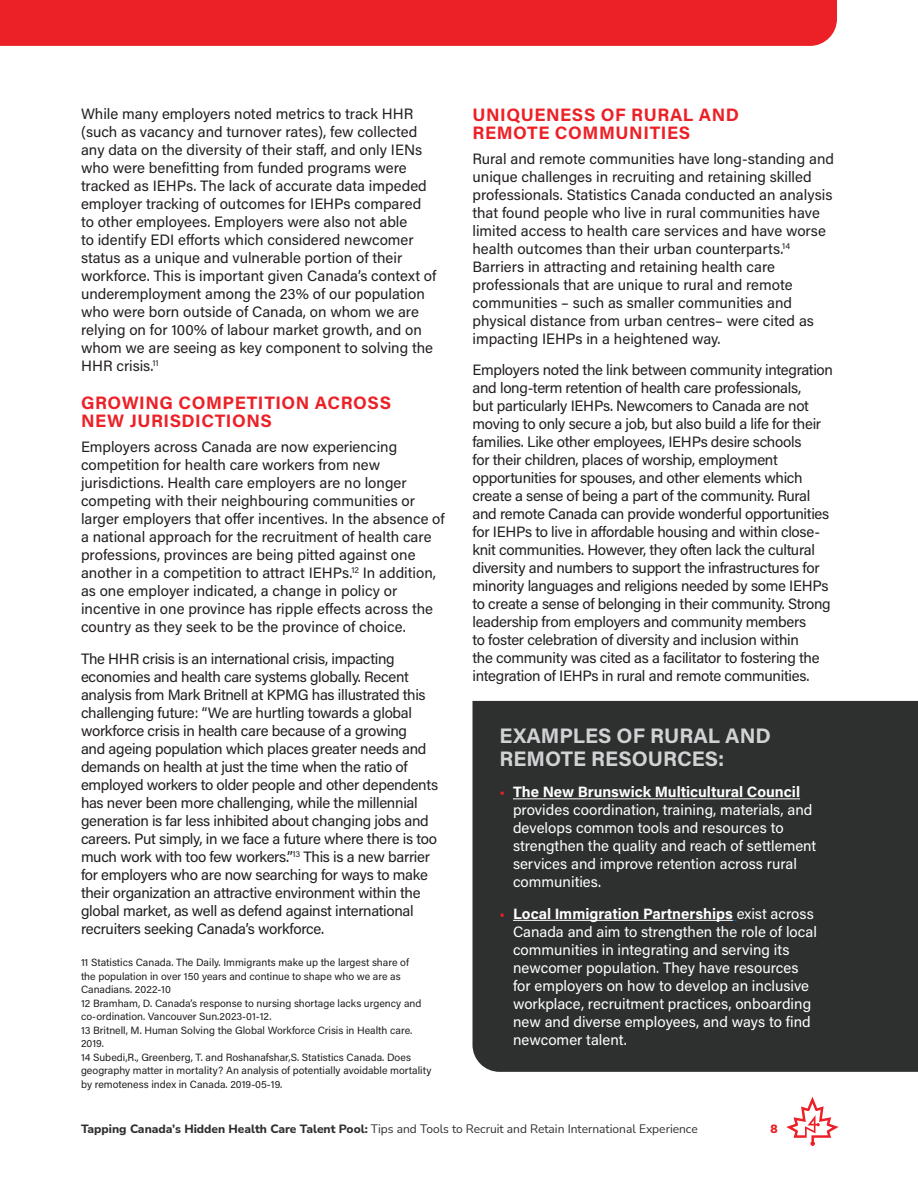
<style>
.page{position:relative;width:918px;height:1188px;background:#fff}
.page>*{position:absolute;margin:0;border:0;box-sizing:border-box;transform-origin:0 0}
.sidebar_-_title{font:700 21px/22.5px "Acumin Pro";color:#d1d2d4}
.t1{font:700 18px/18px "Acumin Pro";letter-spacing:.03em;color:#ec2127}
.body{font:15px/18px "Acumin Pro";letter-spacing:-.01em;color:#231f20}
.t2{font:15px/18px "Acumin Pro";color:#fff}
.t3{font:12px "Nunito Sans";color:#2e2f2f}
.t4{font:900 12px "Nunito Sans";color:#ec2127}
.footnote{font:10.5px/13.5px "Acumin Pro";color:#231f20}
.s1{color:#ec2127}
.s2{font-weight:700}
.s3{font-weight:800}
</style>
<div class="page">
<div style="left:0;top:0;width:837px;height:46px;background:#ec2127"></div>
<svg style="left:786px;top:1097px;width:53px;height:49px"></svg>
<div style="left:472px;top:701px;width:446px;height:371px;background:#2e2f2f"></div>
<hr style="left:513px;top:798px;width:287px;height:1px;background:#fff">
<hr style="left:513px;top:920px;width:220px;height:1px;background:#fff">
<p class="body" style="left:81px;top:104px;width:357px">While many employers noted metrics to track HHR (such as vacancy and turnover rates), few collected any data on the diversity of their staff, and only IENs who were benefitting from funded programs were tracked as IEHPs. The lack of accurate data impeded employer tracking of outcomes for IEHPs compared to other employees. Employers were also not able<br>to identify EDI efforts which considered newcomer status as a unique and vulnerable portion of their workforce. This is important given Canada’s context of underemployment among the 23% of our population who were born outside of Canada, on whom we are relying on for 100% of labour market growth, and on whom we are seeing as key component to solving the HHR crisis.<sup>11</sup></p>
<p class="t1" style="left:81px;top:393px;width:312px">GROWING COMPETITION ACROSS<br>NEW JURISDICTIONS</p>
<p class="body" style="left:81px;top:437px;width:365px">Employers across Canada are now experiencing competition for health care workers from new jurisdictions. Health care employers are no longer competing with their neighbouring communities or larger employers that offer incentives. In the absence of a national approach for the recruitment of health care professions, provinces are being pitted against one another in a competition to attract IEHPs.<sup>12</sup> In addition, as one employer indicated, a change in policy or incentive in one province has ripple effects across the country as they seek to be the province of choice.</p>
<p class="body" style="left:81px;top:649px;width:359px">The HHR crisis is an international crisis, impacting economies and health care systems globally. Recent analysis from Mark Britnell at KPMG has illustrated this challenging future: “We are hurtling towards a global workforce crisis in health care because of a growing<br>and ageing population which places greater needs and demands on health at just the time when the ratio of employed workers to older people and other dependents has never been more challenging, while the millennial generation is far less inhibited about changing jobs and careers. Put simply, in we face a future where there is too much work with too few workers.”<sup>13</sup> This is a new barrier for employers who are now searching for ways to make their organization an attractive environment within the global market, as well as defend against international recruiters seeking Canada’s workforce.</p>
<p class="footnote" style="left:81px;top:955px;width:329px">11 Statistics Canada. The Daily. Immigrants make up the largest share of the population in over 150 years and continue to shape who we are as<br>Canadians. 2022-10</p>
<p class="footnote" style="left:81px;top:996px;width:342px">12 Bramham, D. Canada’s response to nursing shortage lacks urgency and co-ordination. Vancouver Sun.2023-01-12.</p>
<p class="footnote" style="left:81px;top:1023px;width:333px">13 Britnell, M. Human Solving the Global Workforce Crisis in Health care.<br>2019.</p>
<p class="footnote" style="left:81px;top:1050px;width:352px">14 Subedi,R., Greenberg, T. and Roshanafshar,S. Statistics Canada. Does geography matter in mortality? An analysis of potentially avoidable mortality by remoteness index in Canada. 2019-05-19.</p>
<p class="t1" style="left:472px;top:105px;width:268px">UNIQUENESS OF RURAL AND<br>REMOTE COMMUNITIES</p>
<p class="body" style="left:472px;top:149px;width:363px">Rural and remote communities have long-standing and unique challenges in recruiting and retaining skilled professionals. Statistics Canada conducted an analysis that found people who live in rural communities have limited access to health care services and have worse health outcomes than their urban counterparts.<sup>14<br></sup>Barriers in attracting and retaining health care professionals that are unique to rural and remote communities – such as smaller communities and physical distance from urban centres– were cited as impacting IEHPs in a heightened way.</p>
<p class="body" style="left:473px;top:361px;width:362px">Employers noted the link between community integration and long-term retention of health care professionals,<br>but particularly IEHPs. Newcomers to Canada are not moving to only secure a job, but also build a life for their families. Like other employees, IEHPs desire schools<br>for their children, places of worship, employment opportunities for spouses, and other elements which create a sense of being a part of the community. Rural and remote Canada can provide wonderful opportunities for IEHPs to live in affordable housing and within close&shy;knit communities. However, they often lack the cultural diversity and numbers to support the infrastructures for minority languages and religions needed by some IEHPs to create a sense of belonging in their community. Strong leadership from employers and community members<br>to foster celebration of diversity and inclusion within<br>the community was cited as a facilitator to fostering the integration of IEHPs in rural and remote communities.</p>
<p class="sidebar_-_title" style="left:500px;top:724px;width:273px">EXAMPLES OF RURAL AND<br>REMOTE RESOURCES:</p>
<p class="t2" style="left:513px;top:783px;width:305px;text-indent:-14px"><span class="s1">•</span> <span class="s2">The New Brunswick Multicultural Council </span>provides coordination, training, materials, and develops common tools and resources to strengthen the quality and reach of settlement services and improve retention across rural communities.</p>
<p class="t2" style="left:513px;top:904px;width:306px;text-indent:-14px"><span class="s1">•</span> <span class="s2">Local Immigration Partnerships</span> exist across Canada and aim to strengthen the role of local communities in integrating and serving its newcomer population. They have resources for employers on how to develop an inclusive workplace, recruitment practices, onboarding new and diverse employees, and ways to find newcomer talent.</p>
<p class="t3" style="left:81px;top:1121px;width:618px"><span class="s3">Tapping Canada’s Hidden Health Care Talent Pool:</span> Tips and Tools to Recruit and Retain International Experience</p>
<p class="t4" style="left:770px;top:1121px;width:9px">8</p>
</div>
